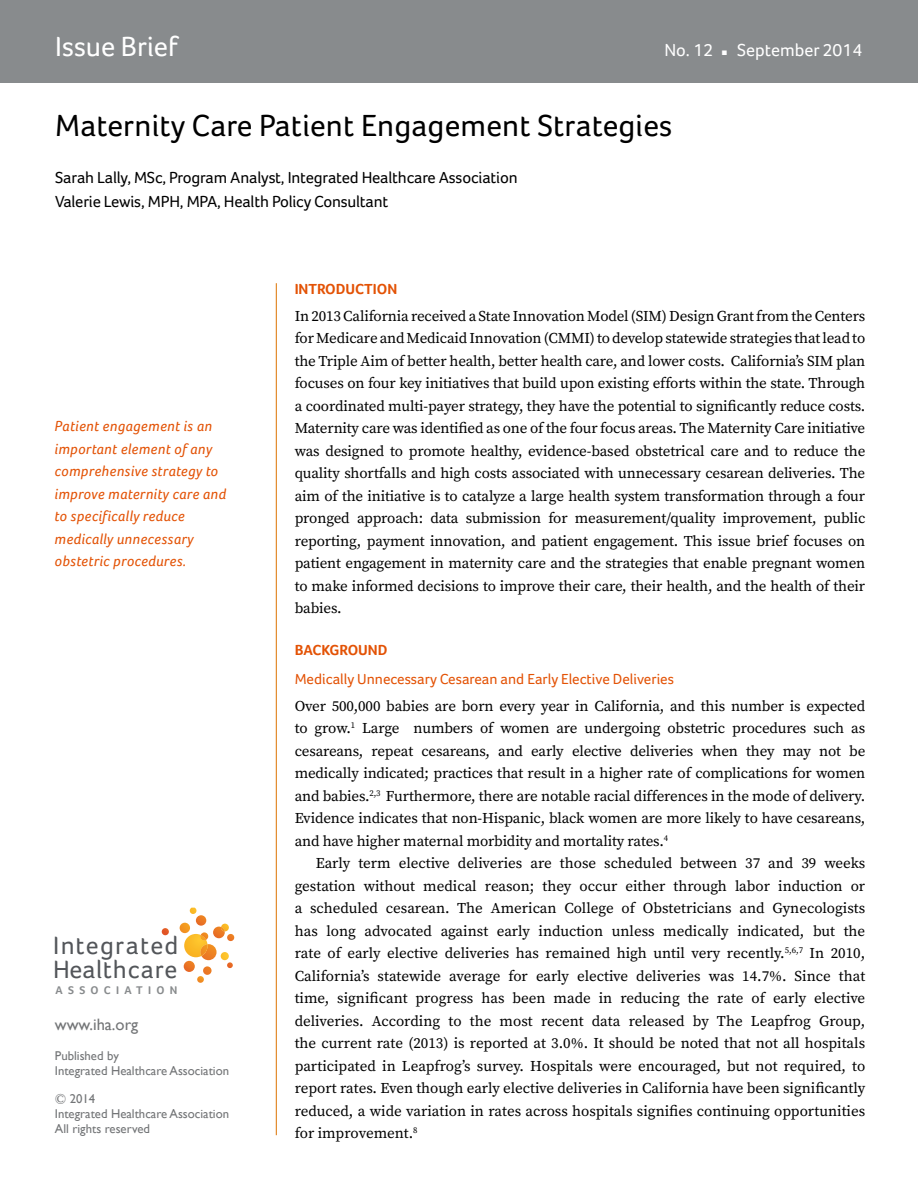
<style>
.page{position:relative;width:918px;height:1188px;background:#fff}
.page>*{position:absolute;margin:0;border:0;box-sizing:border-box;transform-origin:0 0}
.t1{font:31.5px "Foco";letter-spacing:.005em;color:#000}
.t2{font:28.5px "Foco";color:#fff}
.t3{font:25.8px/24.6px "Foco";letter-spacing:.04em;color:#53565a}
.t4{font:18px "Foco";color:#fff}
.t5{font:16.5px/24.3px "Foco";letter-spacing:-.01em;color:#000}
.t6{font:16.5px "Gill Sans";color:#737577}
.t7{font:15px/22.5px "Source Serif Pro";letter-spacing:-.01em;color:#000;text-align:justify}
.t8{font:italic 15px/22.5px "Foco";letter-spacing:.02em;color:#e35205}
.t9{font:15px "Foco";color:#e35205}
.t10{font:700 15px "Foco";color:#e35205}
.t11{font:12.75px/15.3px "Gill Sans";color:#737577}
.t12{font:700 11.55px "Foco";letter-spacing:.455em;color:#888b8d}
.s1{font-family:"Source Serif Pro";font-size:7.5px}
.s2{font-family:"LTC Kaatskill"}
</style>
<div class="page">
<div style="left:0;top:0;width:918px;height:82px;background:#888b8d"></div>
<hr style="left:276px;top:283px;width:1px;height:852px;background:#dc7200">
<svg style="left:162px;top:928px;width:7px;height:7px"></svg>
<svg style="left:180px;top:908px;width:54px;height:75px"></svg>
<h2 class="t2" style="left:55px;top:30px;width:124px">Issue Brief</h2>
<p class="t4" style="left:664px;top:40px;width:50px">No. 12</p>
<p class="t4" style="left:722px;top:40px;width:142px"><span class="s1">■</span> September 2014</p>
<h1 class="t1" style="left:55px;top:107px;width:619px">Maternity Care Patient Engagement Strategies</h1>
<p class="t5" style="left:55px;top:165px;width:464px">Sarah Lally, MSc, Program Analyst, Integrated Healthcare Association<br>Valerie Lewis, MPH, MPA, Health Policy Consultant</p>
<p class="t8" style="left:55px;top:415px;width:173px">Patient engagement is an important element of any comprehensive strategy to improve maternity care and to specifically reduce medically unnecessary obstetric procedures.</p>
<h3 class="t3" style="left:53px;top:933px;width:127px">Integrated<br>Healthcare</h3>
<p class="t12" style="left:56px;top:984px;width:123px">ASSOCIATION</p>
<p class="t6" style="left:55px;top:1014px;width:85px">www.iha.org</p>
<p class="t11" style="left:55px;top:1048px;width:176px">Published by<br>Integrated Healthcare Association</p>
<p class="t11" style="left:55px;top:1091px;width:176px"><span class="s2">©</span> 2014<br>Integrated Healthcare Association<br>All rights reserved</p>
<p class="t10" style="left:295px;top:280px;width:104px">INTRODUCTION</p>
<p class="t7" style="left:295px;top:305px;width:572px">In 2013 California received a State Innovation Model (SIM) Design Grant from the Centers for Medicare and Medicaid Innovation (CMMI) to develop statewide strategies that lead to the Triple Aim of better health, better health care, and lower costs. California’s SIM plan focuses on four key initiatives that build upon existing efforts within the state. Through a coordinated multi-payer strategy, they have the potential to significantly reduce costs.<br>Maternity care was identified as one of the four focus areas. The Maternity Care initiative was designed to promote healthy, evidence-based obstetrical care and to reduce the quality shortfalls and high costs associated with unnecessary cesarean deliveries. The aim of the initiative is to catalyze a large health system transformation through a four pronged approach: data submission for measurement/quality improvement, public reporting, payment innovation, and patient engagement. This issue brief focuses on patient engagement in maternity care and the strategies that enable pregnant women to make informed decisions to improve their care, their health, and the health of their babies.</p>
<p class="t10" style="left:295px;top:642px;width:94px">BACKGROUND</p>
<p class="t9" style="left:295px;top:670px;width:381px">Medically Unnecessary Cesarean and Early Elective Deliveries</p>
<p class="t7" style="left:295px;top:695px;width:572px">Over 500,000 babies are born every year in California, and this number is expected to grow.<sup>1</sup> Large numbers of women are undergoing obstetric procedures such as cesareans, repeat cesareans, and early elective deliveries when they may not be medically indicated; practices that result in a higher rate of complications for women and babies.<sup>2,3</sup> Furthermore, there are notable racial differences in the mode of delivery.<br>Evidence indicates that non-Hispanic, black women are more likely to have cesareans, and have higher maternal morbidity and mortality rates.<sup>4</sup></p>
<p class="t7" style="left:295px;top:853px;width:572px;text-indent:21px">Early term elective deliveries are those scheduled between 37 and 39 weeks gestation without medical reason; they occur either through labor induction or a scheduled cesarean. The American College of Obstetricians and Gynecologists has long advocated against early induction unless medically indicated, but the rate of early elective deliveries has remained high until very recently.<sup>5,6,7</sup> In 2010, California’s statewide average for early elective deliveries was 14.7%. Since that time, significant progress has been made in reducing the rate of early elective deliveries. According to the most recent data released by The Leapfrog Group, the current rate (2013) is reported at 3.0%. It should be noted that not all hospitals participated in Leapfrog’s survey. Hospitals were encouraged, but not required, to report rates. Even though early elective deliveries in California have been significantly reduced, a wide variation in rates across hospitals signifies continuing opportunities for improvement.<sup>8</sup></p>
</div>
